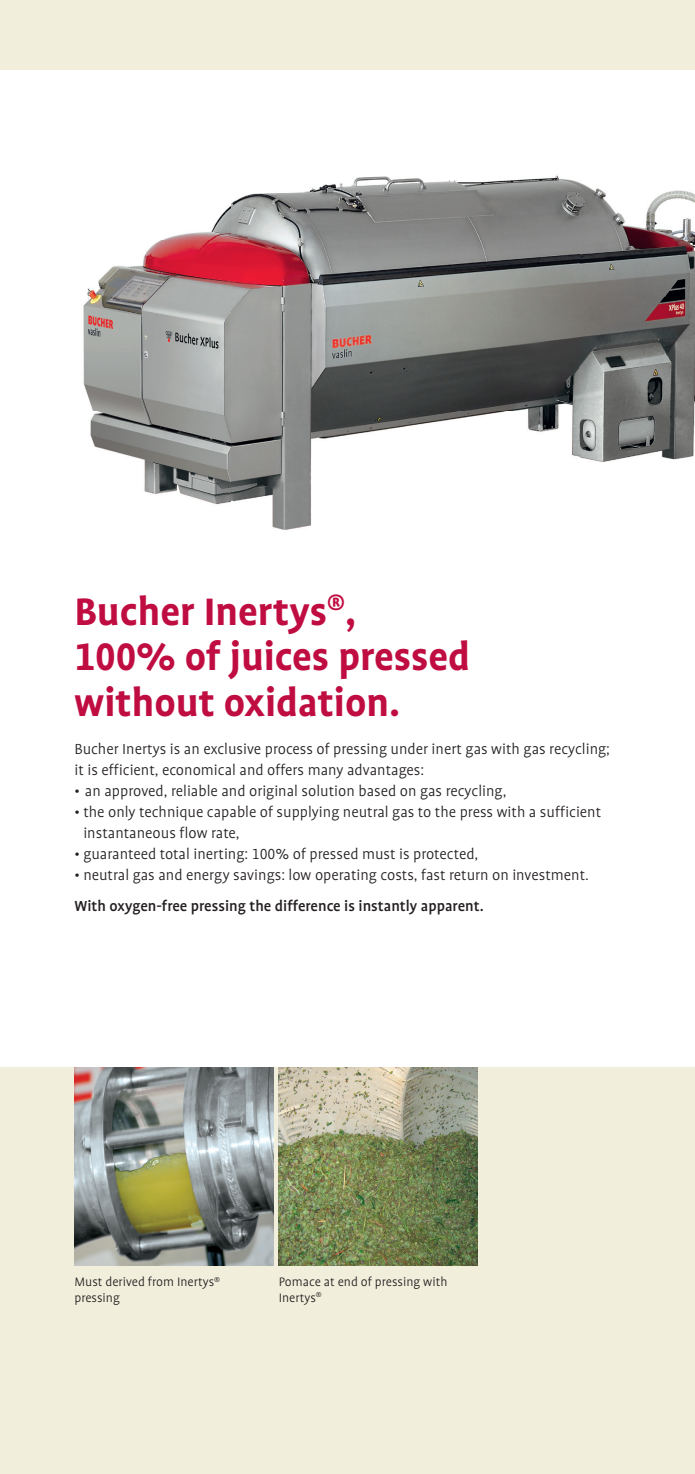
<style>
.page{position:relative;width:695px;height:1474px;background:#fff}
.page>*{position:absolute;margin:0;border:0;box-sizing:border-box;transform-origin:0 0}
.t1{font:700 43.75px/45.5px "Bucher Profile";color:#c00d41}
.t2{font:300 16.62px/21px "Bucher Profile";color:#231f20}
.t3{font:500 16.62px "Bucher Profile";color:#231f20}
.t4{font:300 14px/15.8px "Bucher Profile";color:#231f20}
</style>
<div class="page">
<div style="left:0;top:0;width:694px;height:69px;background:#f1efdc"></div>
<div style="left:0;top:1067px;width:694px;height:406px;background:#f1efdc"></div>
<img style="left:74px;top:1067px;width:199px;height:198px">
<img style="left:279px;top:1067px;width:198px;height:198px">
<img style="left:58px;top:69px;width:636px;height:461px">
<h1 class="t1" style="left:74px;top:589px;width:397px">Bucher Inertys<sup>®</sup>,<br>100% of juices pressed without oxidation.</h1>
<p class="t2" style="left:74px;top:738px;width:537px">Bucher Inertys is an exclusive process of pressing under inert gas with gas recycling; it is efficient, economical and offers many advantages:</p>
<p class="t2" style="left:74px;top:780px;width:433px">• an approved, reliable and original solution based on gas recycling,</p>
<p class="t2" style="left:83px;top:801px;width:519px;text-indent:-9px">• the only technique capable of supplying neutral gas to the press with a sufficient instantaneous flow rate,</p>
<p class="t2" style="left:74px;top:843px;width:405px">• guaranteed total inerting: 100% of pressed must is protected,</p>
<p class="t2" style="left:74px;top:864px;width:516px">• neutral gas and energy savings: low operating costs, fast return on investment.</p>
<p class="t3" style="left:74px;top:897px;width:410px">With oxygen-free pressing the difference is instantly apparent.</p>
<p class="t4" style="left:74px;top:1274px;width:147px">Must derived from Inertys<sup>® </sup>pressing</p>
<p class="t4" style="left:279px;top:1274px;width:170px">Pomace at end of pressing with<br>Inertys<sup>®</sup></p>
</div>
